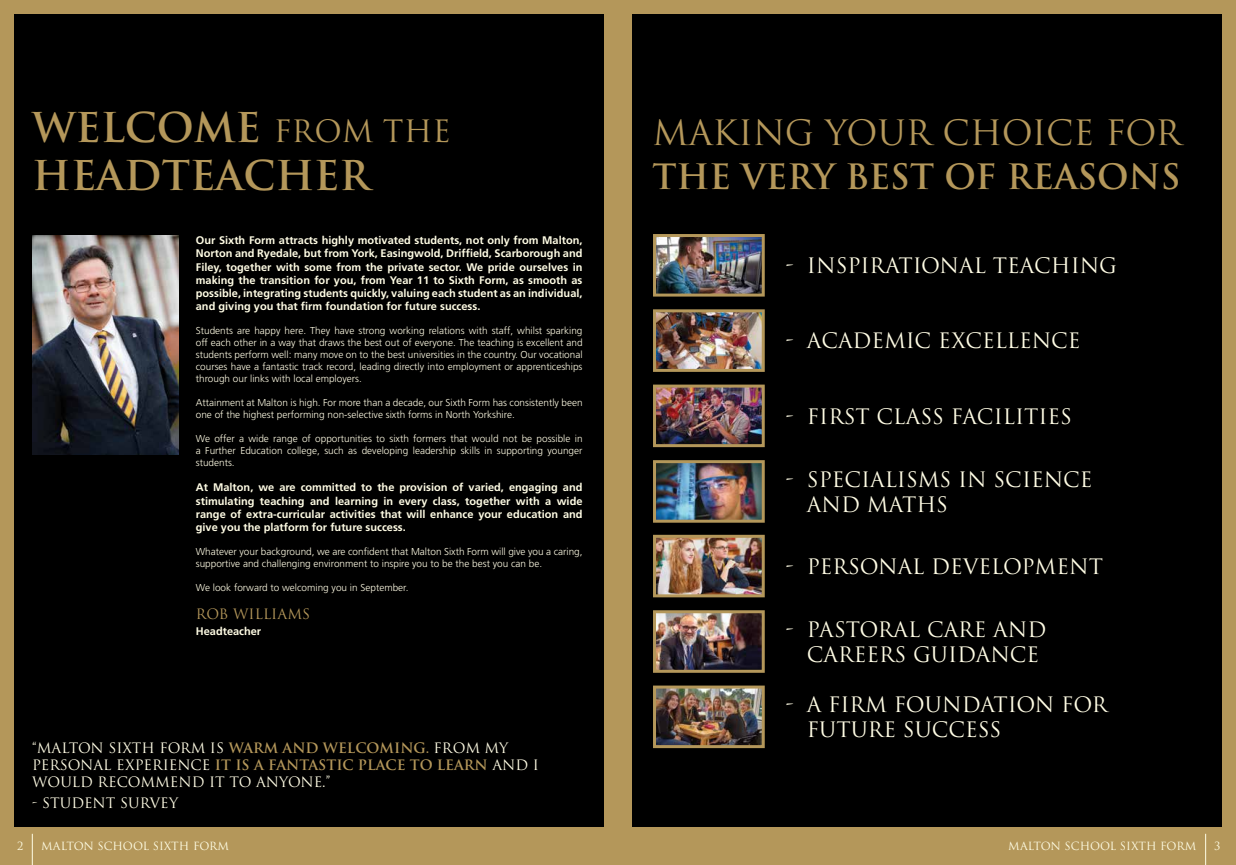
<style>
.page{position:relative;width:1236px;height:865px;background:#b4975a}
.page>*{position:absolute;margin:0;border:0;box-sizing:border-box;transform-origin:0 0}
.t1{font:700 40px/48px "Trajan Pro";color:#b4975a}
.t2{font:700 34px "Trajan Pro";color:#b4975a}
.t3{font:34px "Trajan Pro";color:#b4975a}
.t4{font:20.7px/24.9px "Trajan Pro";color:#fffde5}
.t5{font:14px/16.8px "Trajan Pro";color:#fffde5}
.t6{font:14px "Trajan Pro";color:#b4975a}
.t7{font:700 11px/13.2px "Frutiger";color:#fffde5;text-align:justify}
.t8{font:11px "Trajan Pro";color:#fffde5}
.t9{font:300 10px/12px "Frutiger";color:#fffde5;text-align:justify}
.s1{font-weight:400;font-size:30px}
.s2{font-weight:700;color:#b4975a}
</style>
<div class="page">
<div style="left:14px;top:14px;width:590px;height:851px;background:#000"></div>
<div style="left:0;top:827px;width:1236px;height:38px;background:#b4975a"></div>
<hr style="left:1205px;top:833px;width:1px;height:32px;background:#fffde5">
<hr style="left:32px;top:833px;width:1px;height:32px;background:#fffde5">
<img style="left:32px;top:236px;width:146px;height:219px">
<div style="left:632px;top:14px;width:590px;height:813px;background:#000"></div>
<img style="left:657px;top:238px;width:104px;height:54px">
<div style="left:653px;top:234px;width:112px;height:62px;border:3px solid #b4975a"></div>
<img style="left:657px;top:614px;width:104px;height:54px">
<div style="left:653px;top:610px;width:112px;height:62px;border:3px solid #b4975a"></div>
<img style="left:657px;top:313px;width:104px;height:55px">
<div style="left:653px;top:309px;width:112px;height:63px;border:3px solid #b4975a"></div>
<img style="left:657px;top:539px;width:104px;height:54px">
<div style="left:653px;top:535px;width:112px;height:62px;border:3px solid #b4975a"></div>
<img style="left:657px;top:388px;width:104px;height:55px">
<div style="left:653px;top:384px;width:112px;height:63px;border:3px solid #b4975a"></div>
<img style="left:657px;top:689px;width:104px;height:55px">
<div style="left:653px;top:685px;width:112px;height:63px;border:3px solid #b4975a"></div>
<img style="left:657px;top:464px;width:104px;height:54px">
<div style="left:653px;top:460px;width:112px;height:62px;border:3px solid #b4975a"></div>
<h1 class="t1" style="left:32px;top:104px;width:420px">WELCOME <span class="s1">FROM THE<br></span>HEADTEACHER</h1>
<p class="t7" style="left:196px;top:234px;width:388px">Our Sixth Form attracts highly motivated students, not only from Malton, Norton and Ryedale, but from York, Easingwold, Driffield, Scarborough and Filey, together with some from the private sector. We pride ourselves in making the transition for you, from Year 11 to Sixth Form, as smooth as possible, integrating students quickly, valuing each student as an individual, and giving you that firm foundation for future success.</p>
<p class="t9" style="left:196px;top:325px;width:388px">Students are happy here. They have strong working relations with staff, whilst sparking off each other in a way that draws the best out of everyone. The teaching is excellent and students perform well: many move on to the best universities in the country. Our vocational courses have a fantastic track record, leading directly into employment or apprenticeships through our links with local employers.</p>
<p class="t9" style="left:196px;top:397px;width:388px">Attainment at Malton is high. For more than a decade, our Sixth Form has consistently been one of the highest performing non-selective sixth forms in North Yorkshire.</p>
<p class="t9" style="left:196px;top:433px;width:388px">We offer a wide range of opportunities to sixth formers that would not be possible in a Further Education college, such as developing leadership skills in supporting younger students.</p>
<p class="t7" style="left:196px;top:481px;width:388px">At Malton, we are committed to the provision of varied, engaging and stimulating teaching and learning in every class, together with a wide range of extra-curricular activities that will enhance your education and give you the platform for future success.</p>
<p class="t9" style="left:196px;top:546px;width:388px">Whatever your background, we are confident that Malton Sixth Form will give you a caring, supportive and challenging environment to inspire you to be the best you can be.</p>
<p class="t9" style="left:196px;top:582px;width:214px">We look forward to welcoming you in September.</p>
<h3 class="t6" style="left:196px;top:605px;width:116px">ROB WILLIAMS</h3>
<p class="t7" style="left:196px;top:624px;width:67px">Headteacher</p>
<h3 class="t5" style="left:32px;top:739px;width:508px">“MALTON SIXTH FORM IS <span class="s2">WARM AND WELCOMING.</span> FROM MY<br>PERSONAL EXPERIENCE <span class="s2">IT IS A FANTASTIC PLACE TO LEARN</span> AND I<br>WOULD RECOMMEND IT TO ANYONE.”</h3>
<h3 class="t5" style="left:32px;top:794px;width:148px">- STUDENT SURVEY</h3>
<h2 class="t3" style="left:652px;top:111px;width:530px">MAKING YOUR CHOICE FOR</h2>
<h2 class="t2" style="left:652px;top:155px;width:530px">THE VERY BEST OF REASONS</h2>
<h3 class="t4" style="left:786px;top:253px;width:333px">- INSPIRATIONAL TEACHING</h3>
<h3 class="t4" style="left:786px;top:328px;width:296px">- ACADEMIC EXCELLENCE</h3>
<h3 class="t4" style="left:786px;top:403px;width:288px">- FIRST CLASS FACILITIES</h3>
<h3 class="t4" style="left:807px;top:466px;width:287px;text-indent:-21px">- SPECIALISMS IN SCIENCE<br>AND MATHS</h3>
<h3 class="t4" style="left:786px;top:553px;width:318px">- PERSONAL DEVELOPMENT</h3>
<h3 class="t4" style="left:807px;top:617px;width:241px;text-indent:-21px">- PASTORAL CARE AND<br>CAREERS GUIDANCE</h3>
<h3 class="t4" style="left:807px;top:692px;width:302px;text-indent:-21px">- A FIRM FOUNDATION FOR<br>FUTURE SUCCESS</h3>
<p class="t8" style="left:17px;top:838px;width:8px">2</p>
<p class="t8" style="left:41px;top:838px;width:189px">MALTON SCHOOL SIXTH FORM</p>
<p class="t8" style="left:1008px;top:838px;width:189px">MALTON SCHOOL SIXTH FORM</p>
<p class="t8" style="left:1214px;top:838px;width:8px">3</p>
</div>
